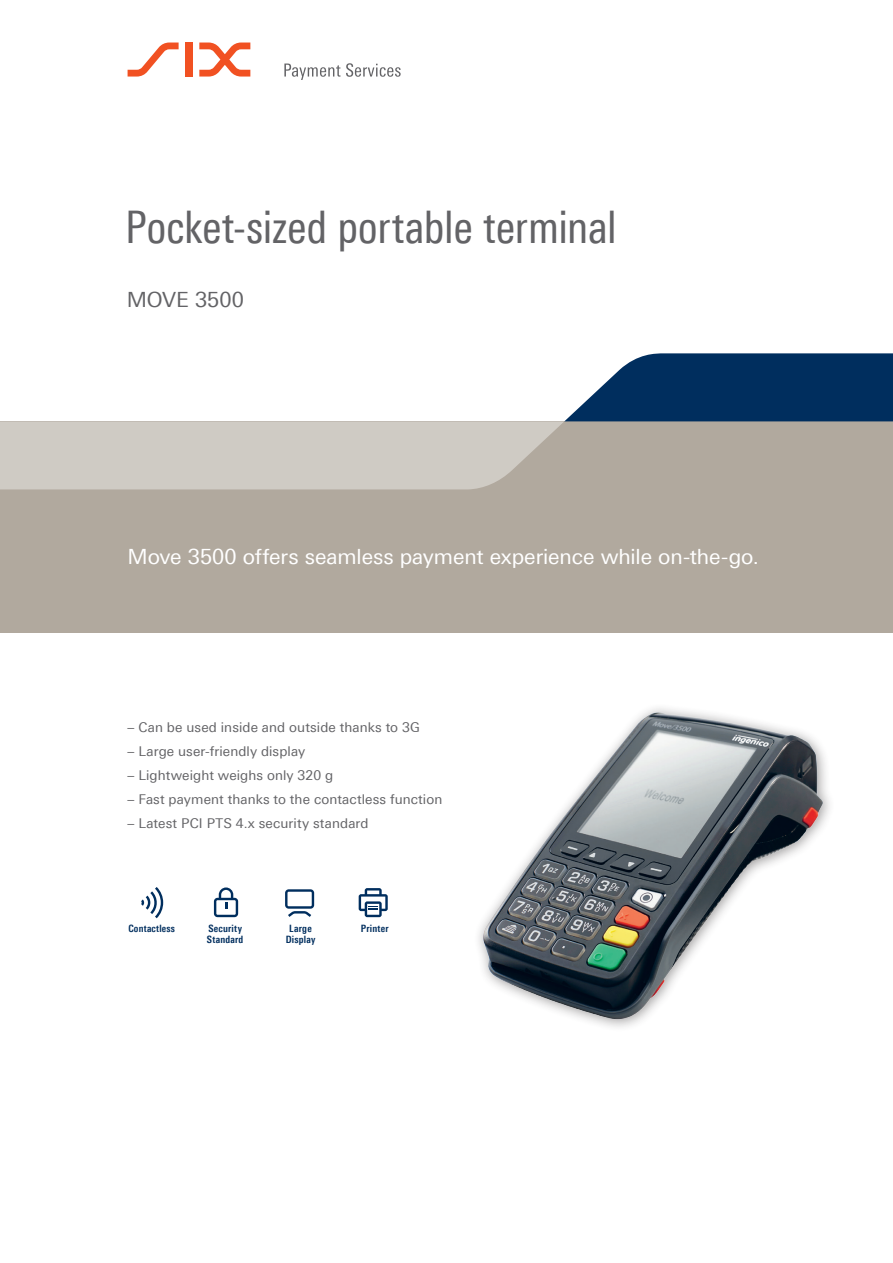
<style>
.page{position:relative;width:893px;height:1263px;background:#fff}
.page>*{position:absolute;margin:0;border:0;box-sizing:border-box;transform-origin:0 0}
.t1{font:45px "Linotype Univers 420 Cn";letter-spacing:-.01em;color:#636366}
.t2{font:21px "Linotype Univers 430";letter-spacing:-.005em;color:#fff}
.t3{font:21px "Linotype Univers 430";color:#636366}
.t4{font:13.5px "Linotype Univers 430";letter-spacing:.01em;color:#636366}
.t5{font:700 10.2px/10.5px "Linotype Univers 620 Cn";letter-spacing:.025em;color:#002e5e}
</style>
<div class="page">
<div style="left:0;top:421px;width:893px;height:212px;background:#b1a99e"></div>
<svg style="left:0;top:353px;width:893px;height:136px"></svg>
<svg style="left:285px;top:889px;width:29px;height:28px"></svg>
<svg style="left:359px;top:888px;width:29px;height:29px"></svg>
<svg style="left:214px;top:887px;width:24px;height:30px"></svg>
<svg style="left:141px;top:887px;width:22px;height:31px"></svg>
<img style="left:481px;top:708px;width:344px;height:312px">
<svg style="left:128px;top:43px;width:51px;height:34px"></svg>
<div style="left:185px;top:43px;width:8px;height:34px;background:#f15122"></div>
<svg style="left:199px;top:43px;width:51px;height:34px"></svg>
<svg style="left:284px;top:63px;width:117px;height:17px"></svg>
<h1 class="t1" style="left:125px;top:201px;width:493px">Pocket-sized portable terminal</h1>
<h2 class="t3" style="left:127px;top:288px;width:119px">MOVE 3500</h2>
<h2 class="t2" style="left:128px;top:544px;width:633px">Move 3500 offers seamless payment experience while on-the-go.</h2>
<p class="t4" style="left:128px;top:720px;width:294px">– Can be used inside and outside thanks to 3G</p>
<p class="t4" style="left:128px;top:744px;width:179px">– Large user-friendly display</p>
<p class="t4" style="left:128px;top:768px;width:207px">– Lightweight weighs only 320 g</p>
<p class="t4" style="left:128px;top:792px;width:316px">– Fast payment thanks to the contactless function</p>
<p class="t4" style="left:128px;top:816px;width:243px">– Latest PCI PTS 4.x security standard</p>
<p class="t5" style="left:128px;top:923px;width:48px">Contactless</p>
<p class="t5" style="left:207px;top:923px;width:38px">Security<br>Standard</p>
<p class="t5" style="left:286px;top:923px;width:31px;text-align:center">Large<br>Display</p>
<p class="t5" style="left:361px;top:923px;width:29px">Printer</p>
</div>
